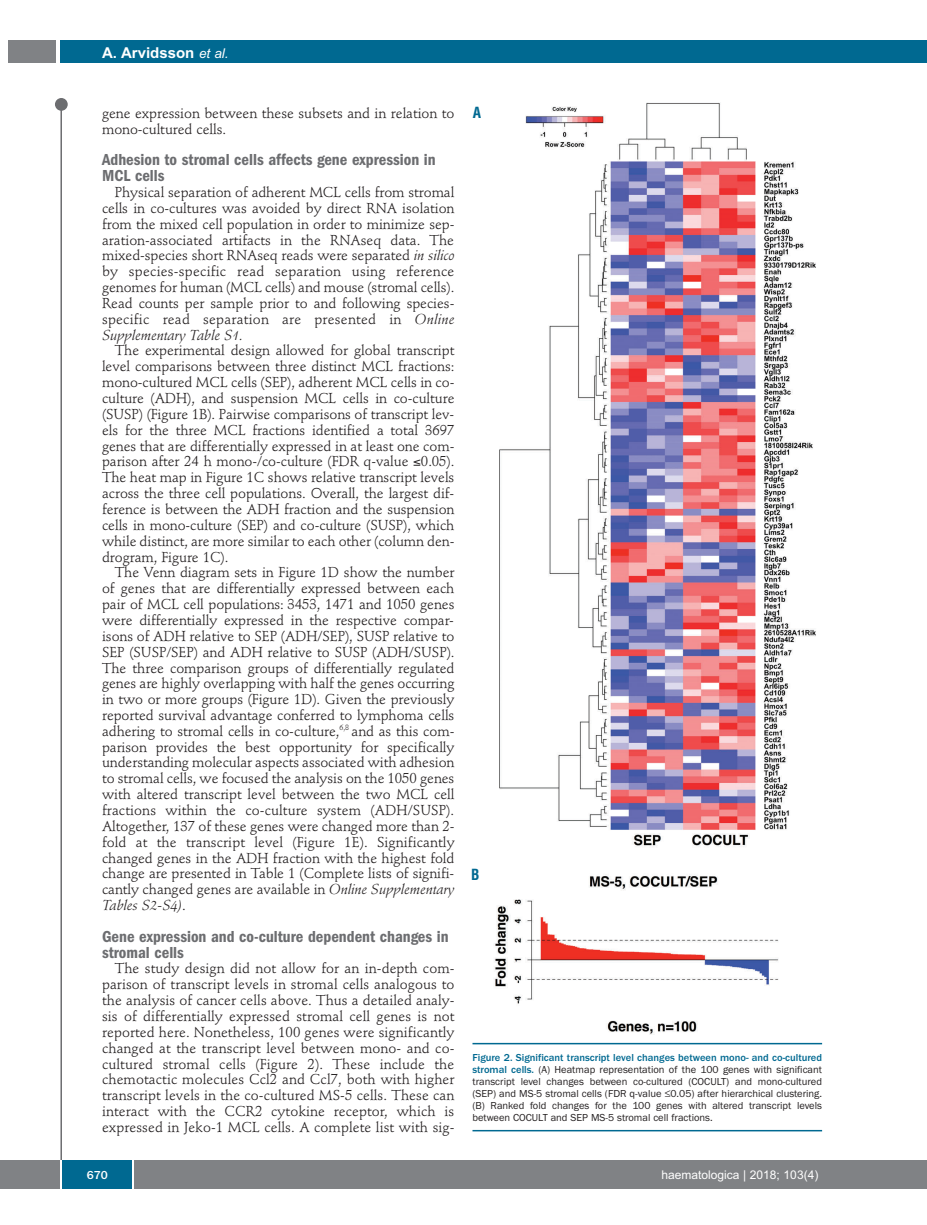
<style>
.page{position:relative;width:927px;height:1225px;background:#fff}
.page>*{position:absolute;margin:0;border:0;box-sizing:border-box;transform-origin:0 0}
.t1{font:600 condensed 16.5px/15.9px "Franklin Gothic";color:#6c6d70}
.t2{font:700 15px "Arial";color:#fff}
.t3{font:700 condensed 15px "Helvetica";color:#006991}
.t4{font:14.25px/15.9px "Stempel Schneidler";letter-spacing:-.005em;color:#231f20;text-align:justify}
.t5{font:12px "Arial";color:#fff}
.t6{font:500 12px "Franklin Gothic";color:#fff}
.t7{font:10.5px/12px "Franklin Gothic";color:#231f20;text-align:justify}
.s1{font-weight:400;font-style:italic;font-size:13.5px}
.s2{font-style:italic}
.s3{font-weight:500;color:#006991}
</style>
<div class="page">
<div style="left:911px;top:40px;width:16px;height:22px;background:#006991"></div>
<div style="left:910px;top:1160px;width:17px;height:28px;background:#808285"></div>
<div style="left:55px;top:98px;width:13px;height:13px;background:#6c6d70;border-radius:50%"></div>
<hr style="left:60px;top:101px;width:2px;height:1061px;background:#6c6d70">
<div style="left:60px;top:40px;width:852px;height:22px;background:#006991"></div>
<div style="left:9px;top:40px;width:47px;height:22px;background:#808285"></div>
<div style="left:0;top:1160px;width:911px;height:28px;background:#808285"></div>
<div style="left:62px;top:1160px;width:71px;height:28px;background:#006991"></div>
<hr style="left:60px;top:1160px;width:2px;height:28px;background:#fff">
<svg style="left:133px;top:1160px;width:1px;height:28px"></svg>
<img style="left:494px;top:103px;width:322px;height:931px">
<hr style="left:472px;top:1043px;width:350px;height:1px;background:#006991">
<hr style="left:472px;top:1130px;width:350px;height:1px;background:#006991">
<p class="t2" style="left:102px;top:44px;width:128px">A. Arvidsson <span class="s1">et al.</span></p>
<p class="t4" style="left:102px;top:106px;width:354px">gene expression between these subsets and in relation to mono-cultured cells.</p>
<p class="t1" style="left:102px;top:153px;width:335px">Adhesion to stromal cells affects gene expression in<br>MCL cells</p>
<p class="t4" style="left:102px;top:185px;width:354px;text-indent:13px">Physical separation of adherent MCL cells from stromal cells in co-cultures was avoided by direct RNA isolation from the mixed cell population in order to minimize sep&shy;aration-associated artifacts in the RNAseq data. The mixed-species short RNAseq reads were separated <span class="s2">in silico </span>by species-specific read separation using reference genomes for human (MCL cells) and mouse (stromal cells).<br>Read counts per sample prior to and following species&shy;specific read separation are presented in <span class="s2">Online Supplementary Table S1.</span></p>
<p class="t4" style="left:102px;top:344px;width:354px;text-indent:13px">The experimental design allowed for global transcript level comparisons between three distinct MCL fractions: mono-cultured MCL cells (SEP), adherent MCL cells in co&shy;culture (ADH), and suspension MCL cells in co-culture (SUSP) (Figure 1B). Pairwise comparisons of transcript lev&shy;els for the three MCL fractions identified a total 3697 genes that are differentially expressed in at least one com&shy;parison after 24 h mono-/co-culture (FDR q-value ≤0.05).<br>The heat map in Figure 1C shows relative transcript levels across the three cell populations. Overall, the largest dif&shy;ference is between the ADH fraction and the suspension cells in mono-culture (SEP) and co-culture (SUSP), which while distinct, are more similar to each other (column den&shy;drogram, Figure 1C).</p>
<p class="t4" style="left:102px;top:566px;width:354px;text-indent:13px">The Venn diagram sets in Figure 1D show the number of genes that are differentially expressed between each pair of MCL cell populations: 3453, 1471 and 1050 genes were differentially expressed in the respective compar&shy;isons of ADH relative to SEP (ADH/SEP), SUSP relative to SEP (SUSP/SEP) and ADH relative to SUSP (ADH/SUSP).<br>The three comparison groups of differentially regulated genes are highly overlapping with half the genes occurring in two or more groups (Figure 1D). Given the previously reported survival advantage conferred to lymphoma cells adhering to stromal cells in co-culture,<sup>6,8</sup> and as this com&shy;parison provides the best opportunity for specifically understanding molecular aspects associated with adhesion to stromal cells, we focused the analysis on the 1050 genes with altered transcript level between the two MCL cell fractions within the co-culture system (ADH/SUSP).<br>Altogether, 137 of these genes were changed more than 2- fold at the transcript level (Figure 1E). Significantly changed genes in the ADH fraction with the highest fold change are presented in Table 1 (Complete lists of signifi&shy;cantly changed genes are available in <span class="s2">Online Supplementary Tables S2-S4)</span>.</p>
<p class="t1" style="left:102px;top:929px;width:348px">Gene expression and co-culture dependent changes in stromal cells</p>
<p class="t4" style="left:102px;top:962px;width:354px;text-indent:13px">The study design did not allow for an in-depth com&shy;parison of transcript levels in stromal cells analogous to the analysis of cancer cells above. Thus a detailed analy&shy;sis of differentially expressed stromal cell genes is not reported here. Nonetheless, 100 genes were significantly changed at the transcript level between mono- and co&shy;cultured stromal cells (Figure 2). These include the chemotactic molecules Ccl2 and Ccl7, both with higher transcript levels in the co-cultured MS-5 cells. These can interact with the CCR2 cytokine receptor, which is expressed in Jeko-1 MCL cells. A complete list with sig-</p>
<p class="t3" style="left:473px;top:104px;width:10px">A</p>
<p class="t3" style="left:471px;top:866px;width:10px">B</p>
<p class="t7" style="left:472px;top:1051px;width:351px"><span class="s3">Figure 2. Significant transcript level changes between mono- and co-cultured stromal cells.</span> (A) Heatmap representation of the 100 genes with significant transcript level changes between co-cultured (COCULT) and mono-cultured (SEP) and MS-5 stromal cells (FDR q-value ≤0.05) after hierarchical clustering. (B) Ranked fold changes for the 100 genes with altered transcript levels between COCULT and SEP MS-5 stromal cell fractions.</p>
<p class="t6" style="left:87px;top:1167px;width:23px">670</p>
<p class="t5" style="left:661px;top:1167px;width:158px">haematologica | 2018; 103(4)</p>
</div>
